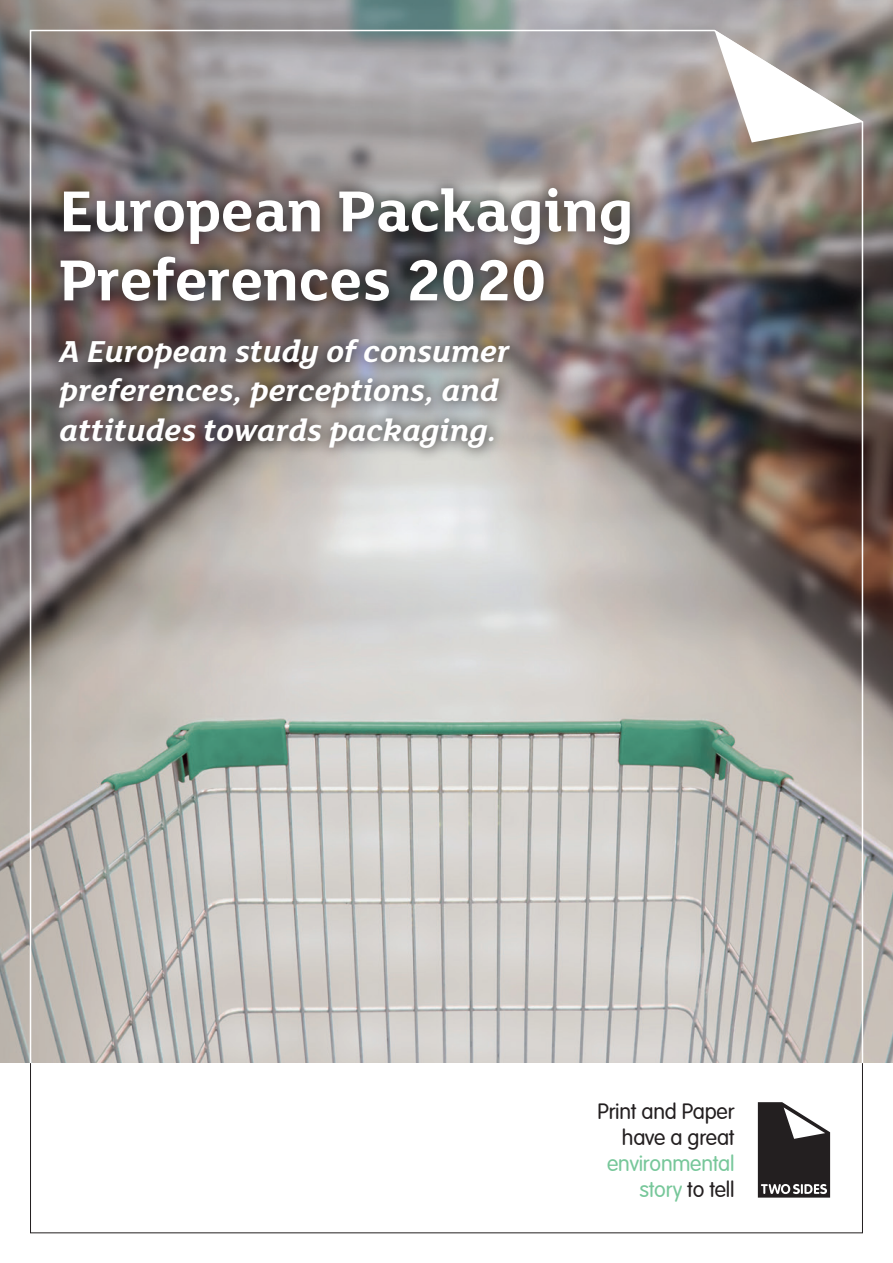
<style>
.page{position:relative;width:893px;height:1263px;background:#fff}
.page>*{position:absolute;margin:0;border:0;box-sizing:border-box;transform-origin:0 0}
.t1{font:700 63px/69px "FS Lola";color:#fff}
.t2{font:italic 700 33px/39.6px "FS Lola";color:#fff}
.t3{font:300 21.75px/26px "VAG Rounded";letter-spacing:-.01em;color:#77c79a;text-align:right}
.t4{font:300 21.75px/26px "VAG Rounded";letter-spacing:-.01em;color:#231f20;text-align:right}
.s1{color:#231f20}
</style>
<div class="page">
<img style="left:0;top:0;width:893px;height:1063px">
<img style="left:29px;top:29px;width:835px;height:1104px">
<svg style="left:714px;top:30px;width:149px;height:112px"></svg>
<svg style="left:758px;top:1102px;width:72px;height:95px"></svg>
<svg style="left:46px;top:325px;width:477px;height:137px;background:#7d7775"></svg>
<svg style="left:47px;top:174px;width:597px;height:141px;background:#6d6461"></svg>
<h1 class="t1" style="left:60px;top:182px;width:576px">European Packaging<br>Preferences 2020</h1>
<p class="t2" style="left:60px;top:334px;width:452px">A European study of consumer preferences, perceptions, and attitudes towards packaging.</p>
<p class="t4" style="left:598px;top:1100px;width:138px">Print and Paper have a great</p>
<p class="t3" style="left:607px;top:1152px;width:129px">environmental story <span class="s1">to tell</span></p>
</div>
